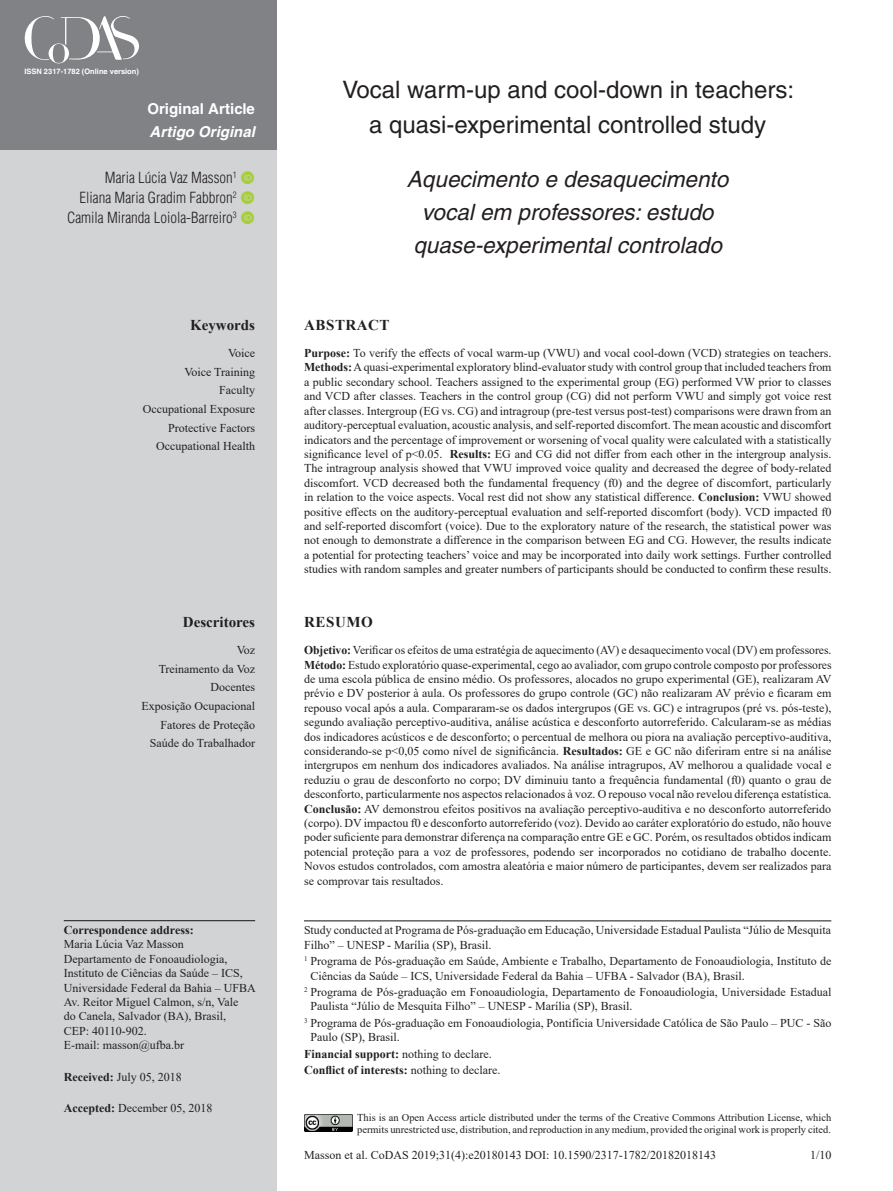
<style>
.page{position:relative;width:893px;height:1191px;background:#fff}
.page>*{position:absolute;margin:0;border:0;box-sizing:border-box;transform-origin:0 0}
.ArticleTitle{font:24px/34.5px "Helvetica";color:#231f20;text-align:center}
.ArticleTitle-Trans1{font:italic 22.5px/33px "Helvetica";color:#231f20;text-align:center}
.Authors{font:300 condensed 15px "Helvetica";color:#231f20}
.t1{font:700 15px "Helvetica";color:#fff}
.t2{font:italic 700 15px "Helvetica";color:#fff}
.KeywordsTitle-Trans1{font:700 15px "Times New Roman";color:#231f20}
.KeywordsTitle{font:700 15px "Times New Roman";color:#231f20}
.AbstractTitle{font:700 15px "Times New Roman";letter-spacing:.035em;color:#231f20}
.AbstractTitle-Trans1{font:700 15px "Times New Roman";letter-spacing:.035em;color:#231f20}
.Abstract-Trans1{font:12px/14.4px "Times New Roman";color:#231f20;text-align:justify}
.Abstract{font:12px/14.4px "Times New Roman";color:#231f20;text-align:justify}
.Affiliations{font:12px/14.4px "Times New Roman";color:#231f20}
.Correspondence{font:12px/14.4px "Times New Roman";color:#231f20}
.fnArticleOther{font:12px/14.4px "Times New Roman";color:#231f20}
.Keywords-Trans1{font:12px "Times New Roman";color:#231f20}
.Keywords{font:12px "Times New Roman";color:#231f20}
.History{font:12px "Times New Roman";color:#231f20}
.fnConflict{font:700 12px "Times New Roman";color:#231f20}
.fnSupported-by{font:700 12px "Times New Roman";color:#231f20}
.pubNameFooter{font:10.5px/12.6px "Times New Roman";color:#231f20}
.t3{font:700 7.5px "Helvetica";color:#fff}
.s1{font-weight:700}
.s2{font-weight:400}
</style>
<div class="page">
<div style="left:0;top:149px;width:276px;height:1042px;background:#d1d3d4"></div>
<div style="left:0;top:0;width:276px;height:149px;background:#808285"></div>
<img style="left:304px;top:1114px;width:48px;height:17px">
<svg style="left:24px;top:16px;width:115px;height:48px"></svg>
<hr style="left:64px;top:920px;width:191px;height:1px;background:#231f20">
<hr style="left:304px;top:920px;width:527px;height:1px;background:#231f20">
<p class="t3" style="left:24px;top:66px;width:116px">ISSN 2317-1782 (Online version)</p>
<p class="t1" style="left:147px;top:100px;width:109px">Original Article</p>
<p class="t2" style="left:150px;top:122px;width:107px">Artigo Original</p>
<p class="Authors" style="left:105px;top:168px;width:133px">Maria Lúcia Vaz Masson<sup>1</sup></p>
<p class="Authors" style="left:80px;top:188px;width:159px">Eliana Maria Gradim Fabbron<sup>2</sup></p>
<p class="Authors" style="left:67px;top:208px;width:171px">Camila Miranda Loiola-Barreiro<sup>3</sup></p>
<p class="KeywordsTitle" style="left:190px;top:314px;width:66px">Keywords</p>
<p class="Keywords" style="left:228px;top:344px;width:29px">Voice</p>
<p class="Keywords" style="left:184px;top:363px;width:72px">Voice Training</p>
<p class="Keywords" style="left:219px;top:382px;width:37px">Faculty</p>
<p class="Keywords" style="left:143px;top:400px;width:114px">Occupational Exposure</p>
<p class="Keywords" style="left:168px;top:419px;width:88px">Protective Factors</p>
<p class="Keywords" style="left:156px;top:438px;width:100px">Occupational Health</p>
<p class="KeywordsTitle-Trans1" style="left:183px;top:611px;width:74px">Descritores</p>
<p class="Keywords-Trans1" style="left:237px;top:641px;width:20px">Voz</p>
<p class="Keywords-Trans1" style="left:159px;top:660px;width:98px">Treinamento da Voz</p>
<p class="Keywords-Trans1" style="left:210px;top:679px;width:46px">Docentes</p>
<p class="Keywords-Trans1" style="left:141px;top:697px;width:115px">Exposição Ocupacional</p>
<p class="Keywords-Trans1" style="left:160px;top:716px;width:96px">Fatores de Proteção</p>
<p class="Keywords-Trans1" style="left:150px;top:735px;width:107px">Saúde do Trabalhador</p>
<p class="Correspondence" style="left:64px;top:922px;width:193px"><span class="s1">Correspondence address:<br></span>Maria Lúcia Vaz Masson<br>Departamento de Fonoaudiologia,<br>Instituto de Ciências da Saúde – ICS,<br>Universidade Federal da Bahia – UFBA<br>Av. Reitor Miguel Calmon, s/n, Vale<br>do Canela, Salvador (BA), Brasil,<br>CEP: 40110-902.<br>E-mail: masson@ufba.br</p>
<p class="History" style="left:64px;top:1068px;width:119px"><span class="s1">Received:</span> July 05, 2018</p>
<p class="History" style="left:64px;top:1099px;width:150px"><span class="s1">Accepted:</span> December 05, 2018</p>
<p class="ArticleTitle" style="left:343px;top:72px;width:453px">Vocal warm-up and cool-down in teachers: a quasi-experimental controlled study</p>
<p class="ArticleTitle-Trans1" style="left:407px;top:162px;width:323px">Aquecimento e desaquecimento vocal em professores: estudo quase‑experimental controlado</p>
<p class="AbstractTitle" style="left:304px;top:314px;width:87px">ABSTRACT</p>
<p class="Abstract" style="left:304px;top:345px;width:529px"><span class="s1">Purpose:</span> To verify the effects of vocal warm-up (VWU) and vocal cool-down (VCD) strategies on teachers.<br><span class="s1">Methods:</span> A quasi-experimental exploratory blind-evaluator study with control group that included teachers from a public secondary school. Teachers assigned to the experimental group (EG) performed VW prior to classes and VCD after classes. Teachers in the control group (CG) did not perform VWU and simply got voice rest after classes. Intergroup (EG vs. CG) and intragroup (pre-test versus post-test) comparisons were drawn from an auditory-perceptual evaluation, acoustic analysis, and self-reported discomfort. The mean acoustic and discomfort indicators and the percentage of improvement or worsening of vocal quality were calculated with a statistically significance level of p&lt;0.05. <span class="s1">Results:</span> EG and CG did not differ from each other in the intergroup analysis.<br>The intragroup analysis showed that VWU improved voice quality and decreased the degree of body‑related discomfort. VCD decreased both the fundamental frequency (f0) and the degree of discomfort, particularly in relation to the voice aspects. Vocal rest did not show any statistical difference. <span class="s1">Conclusion:</span> VWU showed positive effects on the auditory-perceptual evaluation and self-reported discomfort (body). VCD impacted f0 and self-reported discomfort (voice). Due to the exploratory nature of the research, the statistical power was not enough to demonstrate a difference in the comparison between EG and CG. However, the results indicate a potential for protecting teachers’ voice and may be incorporated into daily work settings. Further controlled studies with random samples and greater numbers of participants should be conducted to confirm these results.</p>
<p class="AbstractTitle-Trans1" style="left:304px;top:611px;width:70px">RESUMO</p>
<p class="Abstract-Trans1" style="left:304px;top:642px;width:529px"><span class="s1">Objetivo:</span> Verificar os efeitos de uma estratégia de aquecimento (AV) e desaquecimento vocal (DV) em professores.<br><span class="s1">Método:</span> Estudo exploratório quase-experimental, cego ao avaliador, com grupo controle composto por professores de uma escola pública de ensino médio. Os professores, alocados no grupo experimental (GE), realizaram AV prévio e DV posterior à aula. Os professores do grupo controle (GC) não realizaram AV prévio e ficaram em repouso vocal após a aula. Compararam-se os dados intergrupos (GE vs. GC) e intragrupos (pré vs. pós-teste), segundo avaliação perceptivo-auditiva, análise acústica e desconforto autorreferido. Calcularam-se as médias dos indicadores acústicos e de desconforto; o percentual de melhora ou piora na avaliação perceptivo-auditiva, considerando-se p&lt;0,05 como nível de significância. <span class="s1">Resultados:</span> GE e GC não diferiram entre si na análise intergrupos em nenhum dos indicadores avaliados. Na análise intragrupos, AV melhorou a qualidade vocal e reduziu o grau de desconforto no corpo; DV diminuiu tanto a frequência fundamental (f0) quanto o grau de desconforto, particularmente nos aspectos relacionados à voz. O repouso vocal não revelou diferença estatística.<br><span class="s1">Conclusão:</span> AV demonstrou efeitos positivos na avaliação perceptivo-auditiva e no desconforto autorreferido (corpo). DV impactou f0 e desconforto autorreferido (voz). Devido ao caráter exploratório do estudo, não houve poder suficiente para demonstrar diferença na comparação entre GE e GC. Porém, os resultados obtidos indicam potencial proteção para a voz de professores, podendo ser incorporados no cotidiano de trabalho docente.<br>Novos estudos controlados, com amostra aleatória e maior número de participantes, devem ser realizados para se comprovar tais resultados.</p>
<p class="fnArticleOther" style="left:304px;top:922px;width:528px">Study conducted at Programa de Pós-graduação em Educação, Universidade Estadual Paulista “Júlio de Mesquita<br>Filho” – UNESP - Marília (SP), Brasil.</p>
<p class="Affiliations" style="left:310px;top:953px;width:522px;text-indent:-6px"><sup>1</sup> Programa de Pós-graduação em Saúde, Ambiente e Trabalho, Departamento de Fonoaudiologia, Instituto de<br>Ciências da Saúde – ICS, Universidade Federal da Bahia – UFBA - Salvador (BA), Brasil.</p>
<p class="Affiliations" style="left:310px;top:984px;width:522px;text-indent:-6px"><sup>2</sup> Programa de Pós-graduação em Fonoaudiologia, Departamento de Fonoaudiologia, Universidade Estadual<br>Paulista “Júlio de Mesquita Filho” – UNESP - Marília (SP), Brasil.</p>
<p class="Affiliations" style="left:310px;top:1015px;width:522px;text-indent:-6px"><sup>3</sup> Programa de Pós-graduação em Fonoaudiologia, Pontifícia Universidade Católica de São Paulo – PUC - São<br>Paulo (SP), Brasil.</p>
<p class="fnSupported-by" style="left:304px;top:1045px;width:189px">Financial support: <span class="s2">nothing to declare.</span></p>
<p class="fnConflict" style="left:304px;top:1061px;width:198px">Conflict of interests: <span class="s2">nothing to declare.</span></p>
<p class="pubNameFooter" style="left:357px;top:1110px;width:476px">This is an Open Access article distributed under the terms of the Creative Commons Attribution License, which permits unrestricted use, distribution, and reproduction in any medium, provided the original work is properly cited.</p>
<p class="Abstract-Trans1" style="left:304px;top:1147px;width:413px">Masson et al. CoDAS 2019;31(4):e20180143 DOI: 10.1590/2317-1782/20182018143</p>
<p class="Abstract-Trans1" style="left:810px;top:1147px;width:23px">1/10</p>
</div>
